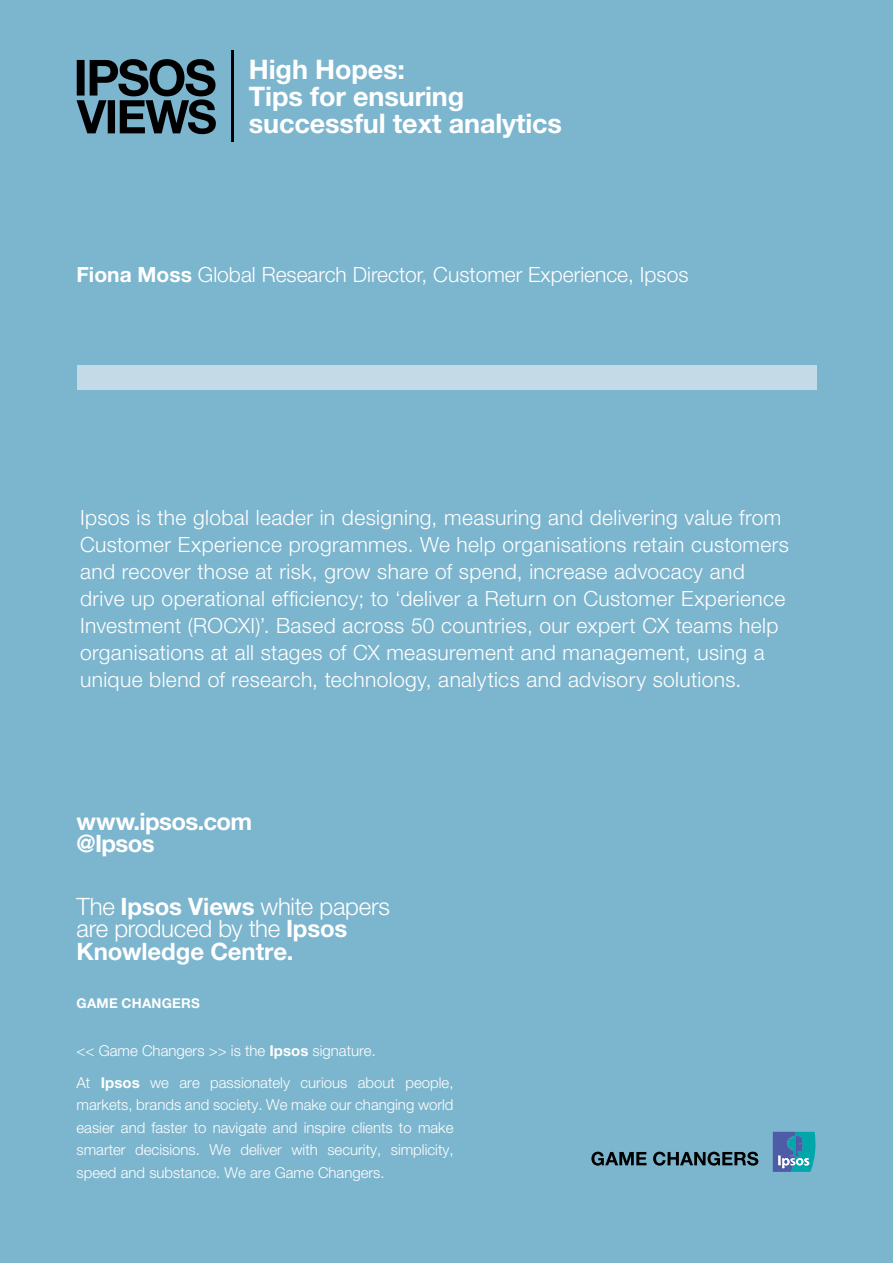
<style>
.page{position:relative;width:893px;height:1263px;background:#7cb5ce}
.page>*{position:absolute;margin:0;border:0;box-sizing:border-box;transform-origin:0 0}
.t1{font:700 27px/27px "Helvetica Neue LT Std";letter-spacing:-.005em;color:#fff}
.t2{font:700 24px/22.5px "Helvetica Neue LT Std";letter-spacing:-.01em;color:#fff}
.t3{font:300 21px/27px "Helvetica Neue LT Std";letter-spacing:.015em;color:#fff}
.t4{font:300 15px/22.5px "Helvetica Neue LT Std";color:#fff}
.t5{font:700 13.5px "Helvetica Neue LT Std";letter-spacing:.02em;color:#fff}
.s1{font-weight:700}
.s2{font-weight:300}
</style>
<div class="page">
<div style="left:77px;top:365px;width:739px;height:25px;background:#c4dae7"></div>
<svg style="left:773px;top:1132px;width:43px;height:40px;background:#418db2"></svg>
<svg style="left:591px;top:1152px;width:167px;height:14px"></svg>
<hr style="left:231px;top:51px;width:3px;height:91px;background:#000">
<svg style="left:77px;top:59px;width:139px;height:75px"></svg>
<p class="t1" style="left:249px;top:56px;width:315px">High Hopes:<br>Tips for ensuring successful text analytics</p>
<p class="t3" style="left:77px;top:260px;width:613px"><span class="s1">Fiona Moss</span> Global Research Director, Customer Experience, Ipsos</p>
<p class="t3" style="left:80px;top:503px;width:710px">Ipsos is the global leader in designing, measuring and delivering value from Customer Experience programmes. We help organisations retain customers and recover those at risk, grow share of spend, increase advocacy and drive up operational efficiency; to ‘deliver a Return on Customer Experience Investment (ROCXI)’. Based across 50 countries, our expert CX teams help organisations at all stages of CX measurement and management, using a unique blend of research, technology, analytics and advisory solutions.</p>
<p class="t2" style="left:77px;top:809px;width:177px">www.ipsos.com @Ipsos</p>
<p class="t2" style="left:77px;top:894px;width:315px"><span class="s2">The</span> Ipsos Views <span class="s2">white papers are produced by the</span> Ipsos<br>Knowledge Centre.</p>
<p class="t5" style="left:77px;top:995px;width:125px">GAME CHANGERS</p>
<p class="t4" style="left:77px;top:1035px;width:379px;line-height:31.5px">&lt;&lt; Game Changers &gt;&gt; is the <span class="s1">Ipsos</span> signature.<br>At <span class="s1">Ipsos</span> we are passionately curious about people,</p>
<p class="t4" style="left:77px;top:1093px;width:379px;text-align:justify">markets, brands and society. We make our changing world easier and faster to navigate and inspire clients to make smarter decisions. We deliver with security, simplicity, speed and substance. We are Game Changers.</p>
</div>
